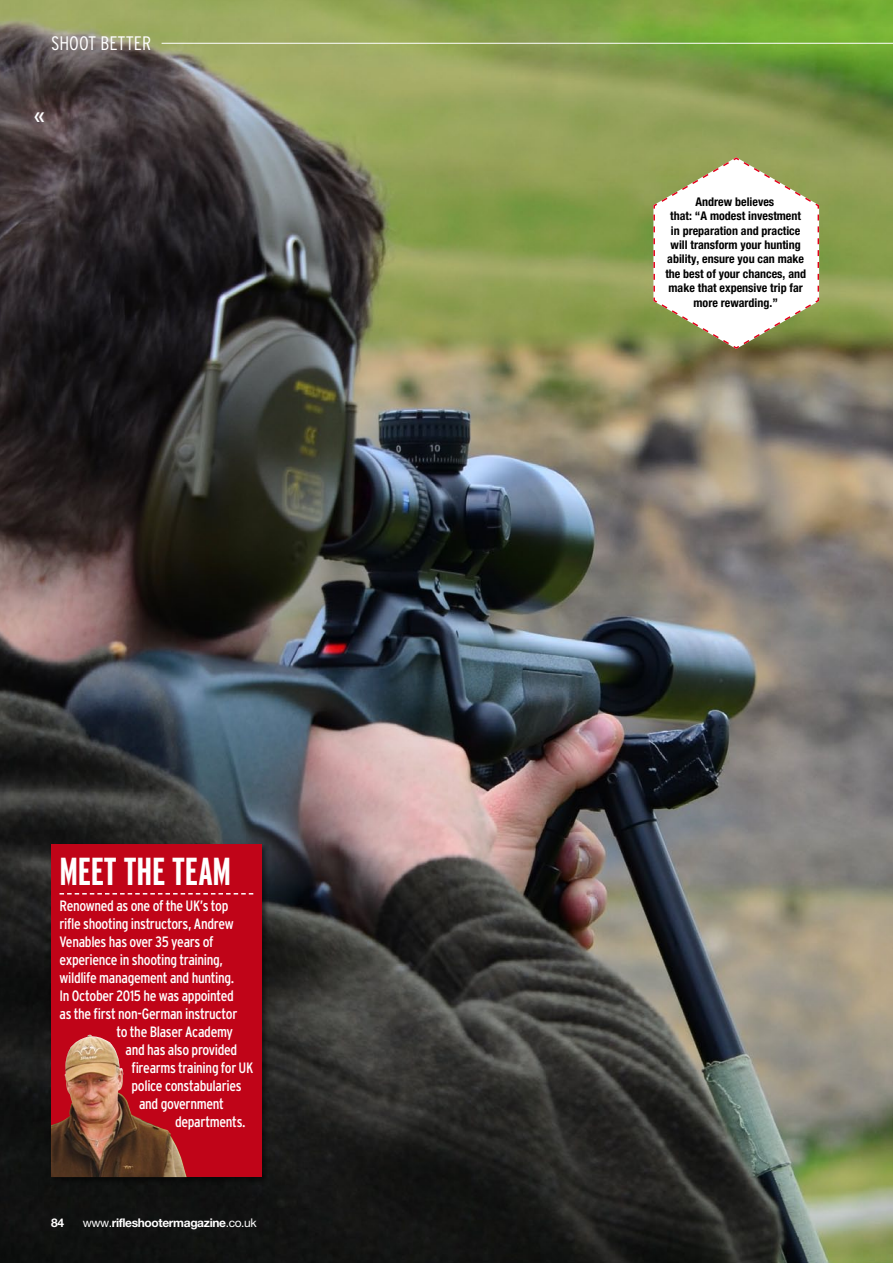
<style>
.page{position:relative;width:893px;height:1263px;background:#fff}
.page>*{position:absolute;margin:0;border:0;box-sizing:border-box;transform-origin:0 0}
.t1{font:700 extra-condensed 39px "Interstate";letter-spacing:-.005em;color:#fff}
.t2{font:300 condensed 19.5px "Interstate";color:#fff}
.t3{font:condensed 15px "Interstate";letter-spacing:-.025em;color:#fff}
.t4{font:700 condensed 12px/14.4px "Helvetica Neue";color:#000;text-align:center}
.t5{font:700 12px "Helvetica Neue";letter-spacing:-.03em;color:#fff}
.s1{font-weight:400}
</style>
<div class="page">
<img style="left:0;top:0;width:893px;height:1263px">
<div style="left:49px;top:843px;width:221px;height:342px;background:#000;opacity:.5"></div>
<div style="left:51px;top:844px;width:211px;height:333px;background:#c00418"></div>
<svg style="left:60px;top:893px;width:193px;height:1px"></svg>
<img style="left:51px;top:1035px;width:136px;height:142px">
<hr style="left:162px;top:43px;width:731px;height:1px;background:#fff">
<svg style="left:653px;top:156px;width:167px;height:194px"></svg>
<svg style="left:35px;top:112px;width:9px;height:10px"></svg>
<h2 class="t2" style="left:51px;top:32px;width:102px">SHOOT BETTER</h2>
<h1 class="t1" style="left:60px;top:849px;width:173px">MEET THE TEAM</h1>
<p class="t3" style="left:60px;top:897px;width:170px">Renowned as one of the UK’s top</p>
<p class="t3" style="left:60px;top:915px;width:176px">rifle shooting instructors, Andrew</p>
<p class="t3" style="left:60px;top:933px;width:156px">Venables has over 35 years of</p>
<p class="t3" style="left:60px;top:951px;width:165px">experience in shooting training,</p>
<p class="t3" style="left:60px;top:969px;width:176px">wildlife management and hunting.</p>
<p class="t3" style="left:60px;top:987px;width:176px">In October 2015 he was appointed</p>
<p class="t3" style="left:60px;top:1005px;width:179px">as the first non-German instructor</p>
<p class="t3" style="left:117px;top:1023px;width:118px">to the Blaser Academy</p>
<p class="t3" style="left:126px;top:1041px;width:113px">and has also provided</p>
<p class="t3" style="left:132px;top:1059px;width:123px">firearms training for UK</p>
<p class="t3" style="left:132px;top:1077px;width:112px">police constabularies</p>
<p class="t3" style="left:139px;top:1095px;width:86px">and government</p>
<p class="t3" style="left:175px;top:1113px;width:72px">departments.</p>
<p class="t5" style="left:51px;top:1215px;width:14px">84</p>
<p class="t5" style="left:83px;top:1215px;width:176px"><span class="s1">www.</span>rifleshootermagazine<span class="s1">.co.uk</span></p>
<p class="t4" style="left:665px;top:194px;width:142px">Andrew believes<br>that: “A modest investment in preparation and practice will transform your hunting ability, ensure you can make the best of your chances, and make that expensive trip far more rewarding.”</p>
</div>
